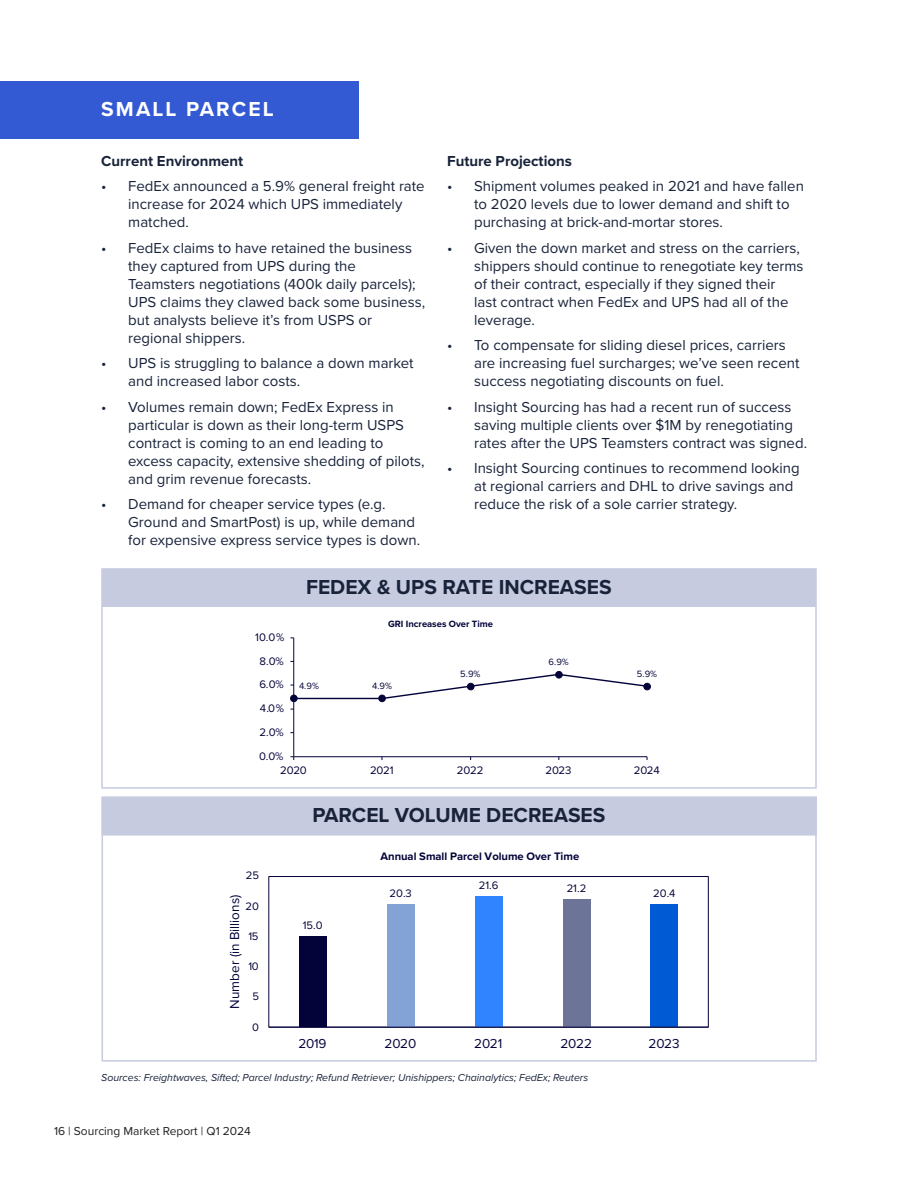
<style>
.page{position:relative;width:918px;height:1188px;background:#fff}
.page>*{position:absolute;margin:0;border:0;box-sizing:border-box;transform-origin:0 0}
.t1{font:700 21px "Proxima Nova";color:#18233a}
.t2{font:700 21px "Proxima Nova";letter-spacing:.1em;color:#fff}
.t3{font:15px/18px "Proxima Nova";color:#18233a}
.t4{font:700 15px "Proxima Nova";color:#18233a}
.t5{font:13.5px "Proxima Nova";letter-spacing:-.005em;color:#03033a}
.t6{font:12px "Proxima Nova";color:#231f20}
.t7{font:11.25px "Proxima Nova";letter-spacing:-.005em;color:#03033a}
.t8{font:700 11.25px "Proxima Nova";letter-spacing:-.005em;color:#03033a}
.t9{font:italic 10.5px "Proxima Nova";color:#18233a}
.t10{font:9.45px "Proxima Nova";color:#03033a}
.t11{font:700 9.45px "Proxima Nova";color:#03033a}
</style>
<div class="page">
<div style="left:0;top:81px;width:359px;height:58px;background:#335ad3"></div>
<div style="left:101px;top:568px;width:716px;height:221px;border:2px solid #c6cbe0"></div>
<div style="left:102px;top:569px;width:714px;height:37px;background:#c6cbe0"></div>
<div style="left:102px;top:797px;width:715px;height:39px;background:#c6cbe0;border:2px solid #c6cbe0"></div>
<hr style="left:293px;top:638px;width:1px;height:119px;background:#03033a">
<hr style="left:294px;top:756px;width:353px;height:1px;background:#03033a">
<svg style="left:290px;top:673px;width:357px;height:27px"></svg>
<div style="left:291px;top:695px;width:6px;height:7px;background:#03033a;border-radius:50%"></div>
<div style="left:290px;top:695px;width:8px;height:7px;border:1px solid #03033a;border-radius:50%"></div>
<div style="left:379px;top:695px;width:6px;height:7px;background:#03033a;border-radius:50%"></div>
<div style="left:378px;top:695px;width:8px;height:7px;border:1px solid #03033a;border-radius:50%"></div>
<div style="left:467px;top:683px;width:7px;height:7px;background:#03033a;border-radius:50%"></div>
<div style="left:467px;top:683px;width:7px;height:7px;border:1px solid #03033a;border-radius:50%"></div>
<div style="left:556px;top:671px;width:6px;height:7px;background:#03033a;border-radius:50%"></div>
<div style="left:555px;top:671px;width:8px;height:7px;border:1px solid #03033a;border-radius:50%"></div>
<div style="left:644px;top:683px;width:6px;height:7px;background:#03033a;border-radius:50%"></div>
<div style="left:644px;top:683px;width:7px;height:7px;border:1px solid #03033a;border-radius:50%"></div>
<div style="left:268px;top:876px;width:441px;height:152px;border:1px solid #03033a"></div>
<div style="left:299px;top:937px;width:28px;height:90px;background:#03033a"></div>
<div style="left:387px;top:905px;width:27px;height:122px;background:#83a3d6"></div>
<div style="left:475px;top:897px;width:28px;height:130px;background:#3084ff"></div>
<div style="left:563px;top:900px;width:27px;height:127px;background:#6c7498"></div>
<div style="left:650px;top:905px;width:28px;height:122px;background:#005ad3"></div>
<hr style="left:269px;top:1027px;width:439px;height:1px;background:#03033a">
<p class="t2" style="left:101px;top:94px;width:174px">SMALL PARCEL</p>
<p class="t4" style="left:101px;top:150px;width:144px">Current Environment</p>
<p class="t3" style="left:128px;top:177px;width:298px;text-indent:-27px">• FedEx announced a 5.9% general freight rate increase for 2024 which UPS immediately matched.</p>
<p class="t3" style="left:128px;top:238px;width:298px;text-indent:-27px">• FedEx claims to have retained the business they captured from UPS during the Teamsters negotiations (400k daily parcels); UPS claims they clawed back some business, but analysts believe it’s from USPS or regional shippers.</p>
<p class="t3" style="left:128px;top:354px;width:287px;text-indent:-27px">• UPS is struggling to balance a down market and increased labor costs.</p>
<p class="t3" style="left:128px;top:397px;width:298px;text-indent:-27px">• Volumes remain down; FedEx Express in particular is down as their long-term USPS contract is coming to an end leading to excess capacity, extensive shedding of pilots, and grim revenue forecasts.</p>
<p class="t3" style="left:128px;top:495px;width:293px;text-indent:-27px">• Demand for cheaper service types (e.g.<br>Ground and SmartPost) is up, while demand for expensive express service types is down.</p>
<p class="t1" style="left:306px;top:571px;width:307px">FEDEX &amp; UPS RATE INCREASES</p>
<p class="t4" style="left:447px;top:150px;width:126px">Future Projections</p>
<p class="t3" style="left:474px;top:177px;width:331px;text-indent:-27px">• Shipment volumes peaked in 2021 and have fallen to 2020 levels due to lower demand and shift to purchasing at brick-and-mortar stores.</p>
<p class="t3" style="left:474px;top:238px;width:331px;text-indent:-27px">• Given the down market and stress on the carriers, shippers should continue to renegotiate key terms of their contract, especially if they signed their<br>last contract when FedEx and UPS had all of the leverage.</p>
<p class="t3" style="left:474px;top:336px;width:327px;text-indent:-27px">• To compensate for sliding diesel prices, carriers are increasing fuel surcharges; we’ve seen recent success negotiating discounts on fuel.</p>
<p class="t3" style="left:474px;top:397px;width:335px;text-indent:-27px">• Insight Sourcing has had a recent run of success saving multiple clients over $1M by renegotiating rates after the UPS Teamsters contract was signed.</p>
<p class="t3" style="left:474px;top:459px;width:327px;text-indent:-27px">• Insight Sourcing continues to recommend looking at regional carriers and DHL to drive savings and reduce the risk of a sole carrier strategy.</p>
<p class="t7" style="left:255px;top:629px;width:31px">10.0%</p>
<p class="t7" style="left:260px;top:653px;width:26px">8.0%</p>
<p class="t7" style="left:259px;top:676px;width:26px">6.0%</p>
<p class="t7" style="left:260px;top:700px;width:26px">4.0%</p>
<p class="t7" style="left:259px;top:724px;width:26px">2.0%</p>
<p class="t7" style="left:259px;top:747px;width:26px">0.0%</p>
<p class="t11" style="left:388px;top:616px;width:106px">GRI Increases Over Time</p>
<p class="t10" style="left:299px;top:679px;width:21px">4.9%</p>
<p class="t10" style="left:372px;top:679px;width:21px">4.9%</p>
<p class="t10" style="left:460px;top:667px;width:22px">5.9%</p>
<p class="t10" style="left:549px;top:655px;width:22px">6.9%</p>
<p class="t10" style="left:637px;top:667px;width:22px">5.9%</p>
<p class="t7" style="left:280px;top:762px;width:28px">2020</p>
<p class="t7" style="left:370px;top:762px;width:25px">2021</p>
<p class="t7" style="left:457px;top:762px;width:28px">2022</p>
<p class="t7" style="left:545px;top:762px;width:28px">2023</p>
<p class="t7" style="left:634px;top:762px;width:28px">2024</p>
<p class="t1" style="left:313px;top:800px;width:294px">PARCEL VOLUME DECREASES</p>
<p class="t7" style="left:246px;top:867px;width:15px">25</p>
<p class="t5" style="left:225px;top:1009px;width:115px;rotate:-90deg">Number (in Billions)</p>
<p class="t7" style="left:246px;top:898px;width:15px">20</p>
<p class="t7" style="left:249px;top:928px;width:12px">15</p>
<p class="t7" style="left:248px;top:958px;width:12px">10</p>
<p class="t7" style="left:252px;top:988px;width:8px">5</p>
<p class="t7" style="left:252px;top:1018px;width:8px">0</p>
<p class="t7" style="left:303px;top:917px;width:21px">15.0</p>
<p class="t8" style="left:381px;top:848px;width:200px">Annual Small Parcel Volume Over Time</p>
<p class="t7" style="left:390px;top:885px;width:24px">20.3</p>
<p class="t7" style="left:479px;top:877px;width:21px">21.6</p>
<p class="t7" style="left:567px;top:880px;width:21px">21.2</p>
<p class="t7" style="left:653px;top:885px;width:24px">20.4</p>
<p class="t5" style="left:298px;top:1033px;width:30px">2019</p>
<p class="t5" style="left:384px;top:1033px;width:33px">2020</p>
<p class="t5" style="left:474px;top:1033px;width:30px">2021</p>
<p class="t5" style="left:560px;top:1033px;width:33px">2022</p>
<p class="t5" style="left:649px;top:1033px;width:33px">2023</p>
<p class="t9" style="left:101px;top:1070px;width:489px">Sources: Freightwaves, Sifted; Parcel Industry; Refund Retriever; Unishippers; Chainalytics; FedEx; Reuters</p>
<p class="t6" style="left:54px;top:1122px;width:199px">16 | Sourcing Market Report | Q1 2024</p>
</div>
